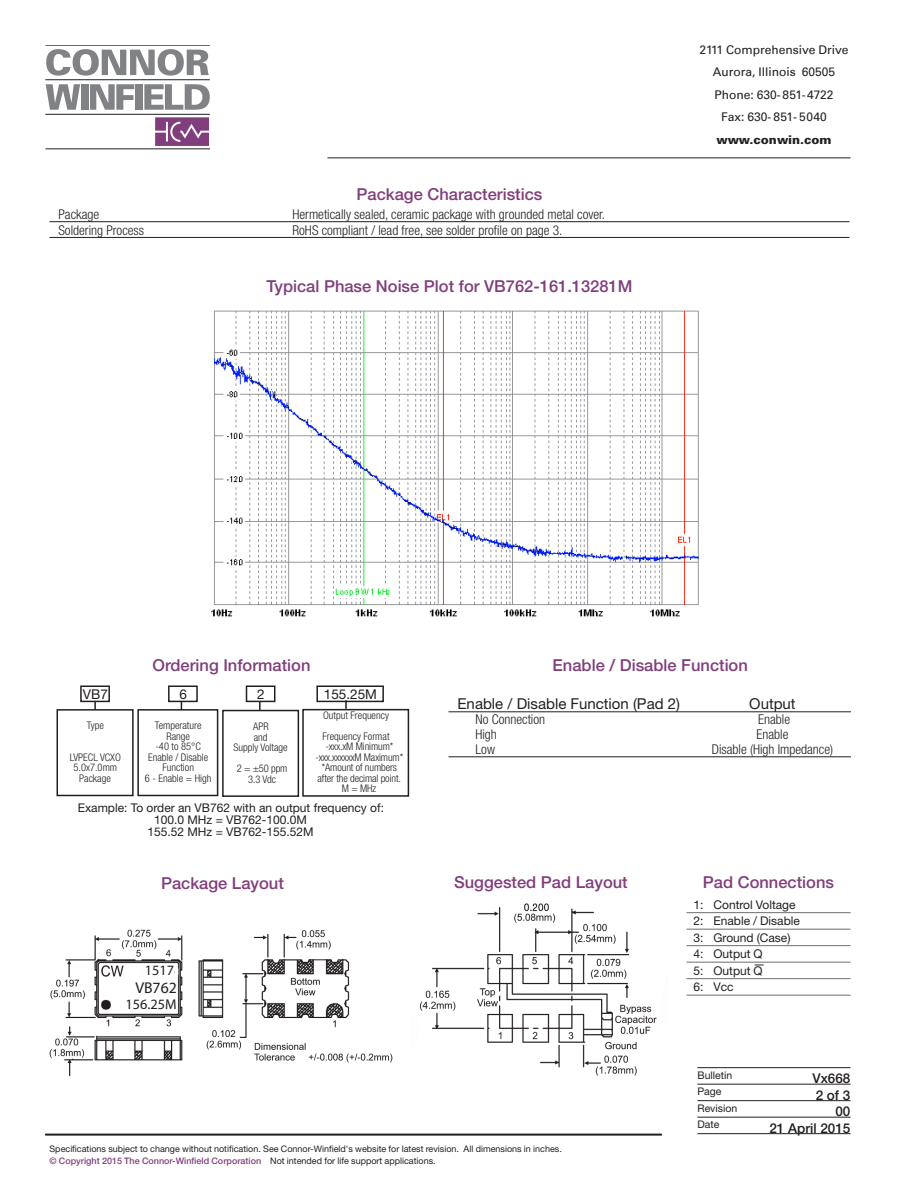
<style>
.page{position:relative;width:918px;height:1188px;background:#fff}
.page>*{position:absolute;margin:0;border:0;box-sizing:border-box;transform-origin:0 0}
.Subhead_2_Centered{font:500 16.5px "Helvetica Neue";color:#813e7c}
.t1{font:15.75px "Myriad";color:#231f20}
.Chart_head{font:15px "Helvetica Neue";color:#231f20}
.t2{font:14.25px "Myriad";color:#231f20}
.Chart{font:300 condensed 13.5px "Helvetica Neue";color:#231f20}
.ID_2{font:500 13.5px "Helvetica Neue";color:#231f20}
.Body_text_9_12{font:13.5px "Helvetica Neue";color:#231f20}
.Body_text_9_12-2{font:12px/12px "Helvetica Neue";color:#231f20;text-align:center}
.t3{font:12px "Univers";color:#231f20}
.Pin_Con__s{font:12px "Helvetica Neue";color:#231f20}
.t4{font:900 12px "Univers";color:#231f20}
.Body_text_9_12-3{font:300 condensed 10.5px/10.5px "Helvetica Neue";color:#231f20;text-align:center}
.ID_1{font:10.5px "Helvetica Neue";color:#231f20}
.Body_text_9_12-4{font:300 condensed 10.5px "Helvetica Neue";letter-spacing:-.02em;color:#231f20}
.Fine_print{font:9px/12px "Helvetica Neue";color:#231f20}
.s1{font-weight:500;color:#813e7c}
</style>
<div class="page">
<hr style="left:45px;top:1134px;width:617px;height:1px;background:#231f20">
<svg style="left:46px;top:49px;width:163px;height:27px"></svg>
<svg style="left:46px;top:84px;width:34px;height:26px"></svg>
<div style="left:81px;top:84px;width:7px;height:26px;background:#808285"></div>
<svg style="left:90px;top:84px;width:44px;height:26px"></svg>
<div style="left:136px;top:84px;width:7px;height:26px;background:#808285"></div>
<svg style="left:144px;top:84px;width:66px;height:26px"></svg>
<hr style="left:45px;top:45px;width:165px;height:1px;background:#231f20">
<hr style="left:45px;top:79px;width:165px;height:1px;background:#231f20">
<hr style="left:45px;top:114px;width:165px;height:1px;background:#231f20">
<svg style="left:155px;top:117px;width:54px;height:29px;background:#935a8f"></svg>
<hr style="left:46px;top:149px;width:164px;height:1px;background:#231f20">
<hr style="left:327px;top:158px;width:524px;height:1px;background:#231f20">
<hr style="left:45px;top:1135px;width:617px;height:1px;background:#231f20">
<img style="left:419px;top:903px;width:238px;height:173px">
<hr style="left:698px;top:1067px;width:152px;height:1px;background:#231f20">
<hr style="left:698px;top:1084px;width:152px;height:1px;background:#231f20">
<hr style="left:698px;top:1100px;width:152px;height:1px;background:#231f20">
<hr style="left:698px;top:1117px;width:152px;height:1px;background:#231f20">
<hr style="left:698px;top:1133px;width:152px;height:1px;background:#231f20">
<div style="left:57px;top:709px;width:77px;height:87px;border:2px solid #231f20"></div>
<div style="left:137px;top:709px;width:81px;height:87px;border:2px solid #231f20"></div>
<div style="left:222px;top:710px;width:77px;height:87px;border:2px solid #231f20"></div>
<div style="left:302px;top:709px;width:107px;height:88px;border:2px solid #231f20"></div>
<div style="left:80px;top:686px;width:30px;height:16px;border:2px solid #231f20"></div>
<div style="left:168px;top:686px;width:30px;height:16px;border:2px solid #231f20"></div>
<div style="left:246px;top:686px;width:29px;height:16px;border:2px solid #231f20"></div>
<div style="left:316px;top:686px;width:68px;height:16px;border:2px solid #231f20"></div>
<svg style="left:94px;top:701px;width:2px;height:9px"></svg>
<svg style="left:259px;top:701px;width:2px;height:9px"></svg>
<svg style="left:345px;top:700px;width:2px;height:9px"></svg>
<hr style="left:448px;top:712px;width:403px;height:1px;background:#231f20">
<hr style="left:448px;top:757px;width:403px;height:1px;background:#231f20">
<img style="left:49px;top:929px;width:344px;height:148px">
<svg style="left:144px;top:964px;width:32px;height:13px"></svg>
<div style="left:122px;top:997px;width:55px;height:14px;background:#fff"></div>
<svg style="left:309px;top:959px;width:21px;height:1px"></svg>
<hr style="left:50px;top:221px;width:800px;height:1px;background:#231f20">
<hr style="left:50px;top:237px;width:800px;height:1px;background:#231f20">
<img style="left:211px;top:310px;width:488px;height:307px">
<hr style="left:687px;top:912px;width:164px;height:1px;background:#6c6d70">
<hr style="left:687px;top:929px;width:164px;height:1px;background:#6c6d70">
<hr style="left:687px;top:945px;width:164px;height:1px;background:#6c6d70">
<hr style="left:687px;top:962px;width:164px;height:1px;background:#6c6d70">
<hr style="left:687px;top:978px;width:164px;height:1px;background:#6c6d70">
<hr style="left:687px;top:995px;width:164px;height:1px;background:#6c6d70">
<p class="Subhead_2_Centered" style="left:357px;top:185px;width:187px">Package Characteristics</p>
<p class="Chart" style="left:58px;top:206px;width:42px">Package</p>
<p class="Chart" style="left:292px;top:206px;width:314px">Hermetically sealed, ceramic package with grounded metal cover.</p>
<p class="Chart" style="left:58px;top:222px;width:87px">Soldering Process</p>
<p class="Chart" style="left:292px;top:222px;width:272px">RoHS compliant / lead free, see solder profile on page 3.</p>
<p class="Subhead_2_Centered" style="left:267px;top:276px;width:367px">Typical Phase Noise Plot for VB762-161.13281M</p>
<p class="t3" style="left:699px;top:42px;width:151px">2111 Comprehensive Drive</p>
<p class="t3" style="left:713px;top:65px;width:124px">Aurora, Illinois 60505</p>
<p class="t3" style="left:715px;top:87px;width:120px">Phone: 630-851-4722</p>
<p class="t3" style="left:721px;top:110px;width:107px">Fax: 630- 851- 5040</p>
<p class="t4" style="left:716px;top:132px;width:117px">www.conwin.com</p>
<p class="Subhead_2_Centered" style="left:152px;top:656px;width:160px">Ordering Information</p>
<p class="Body_text_9_12" style="left:83px;top:686px;width:27px">VB7</p>
<p class="Body_text_9_12" style="left:179px;top:686px;width:9px">6</p>
<p class="Body_text_9_12" style="left:257px;top:686px;width:9px">2</p>
<p class="Body_text_9_12" style="left:324px;top:686px;width:55px">155.25M</p>
<p class="Body_text_9_12-3" style="left:87px;top:720px;width:19px">Type</p>
<p class="Body_text_9_12-3" style="left:70px;top:752px;width:53px">LVPECL VCXO</p>
<p class="Body_text_9_12-3" style="left:74px;top:762px;width:45px">5.0x7.0mm<br>Package</p>
<p class="Body_text_9_12-3" style="left:155px;top:720px;width:48px">Temperature</p>
<p class="Body_text_9_12-3" style="left:166px;top:731px;width:25px">Range</p>
<p class="Body_text_9_12-3" style="left:156px;top:741px;width:47px">-40 to 85°C</p>
<p class="Body_text_9_12-3" style="left:148px;top:752px;width:62px">Enable / Disable</p>
<p class="Body_text_9_12-3" style="left:162px;top:762px;width:33px">Function</p>
<p class="Body_text_9_12-3" style="left:145px;top:773px;width:68px">6 - Enable = High</p>
<p class="Body_text_9_12-3" style="left:233px;top:721px;width:56px">APR<br>and<br>Supply Voltage</p>
<p class="Body_text_9_12-3" style="left:237px;top:763px;width:52px">2 = ±50 ppm</p>
<p class="Body_text_9_12-3" style="left:248px;top:774px;width:29px">3.3 Vdc</p>
<p class="Body_text_9_12-3" style="left:323px;top:710px;width:67px">Output Frequency</p>
<p class="Body_text_9_12-3" style="left:322px;top:731px;width:69px">Frequency Format</p>
<p class="Body_text_9_12-3" style="left:325px;top:741px;width:70px">-xxx.xM Minimum*</p>
<p class="Body_text_9_12-4" style="left:316px;top:751px;width:89px">-xxx.xxxxxxM Maximum*</p>
<p class="Body_text_9_12-3" style="left:318px;top:762px;width:85px">*Amount of numbers after the decimal point.<br>M = MHz</p>
<p class="Body_text_9_12-2" style="left:78px;top:802px;width:308px">Example: To order an VB762 with an output frequency of:<br>100.0 MHz = VB762-100.0M<br>155.52 MHz = VB762-155.52M</p>
<p class="Subhead_2_Centered" style="left:161px;top:873px;width:124px">Package Layout</p>
<p class="t2" style="left:145px;top:963px;width:31px">1517</p>
<p class="t2" style="left:126px;top:997px;width:53px">156.25M</p>
<p class="t1" style="left:135px;top:980px;width:43px">VB762</p>
<p class="Subhead_2_Centered" style="left:553px;top:655px;width:197px">Enable / Disable Function</p>
<p class="Chart_head" style="left:458px;top:695px;width:224px">Enable / Disable Function (Pad 2)</p>
<p class="Chart_head" style="left:749px;top:695px;width:48px">Output</p>
<p class="Chart" style="left:476px;top:711px;width:71px">No Connection</p>
<p class="Chart" style="left:758px;top:711px;width:34px">Enable</p>
<p class="Chart" style="left:476px;top:726px;width:23px">High</p>
<p class="Chart" style="left:756px;top:726px;width:34px">Enable</p>
<p class="Chart" style="left:476px;top:741px;width:21px">Low</p>
<p class="Chart" style="left:712px;top:741px;width:123px">Disable (High Impedance)</p>
<p class="Subhead_2_Centered" style="left:454px;top:872px;width:175px">Suggested Pad Layout</p>
<p class="Subhead_2_Centered" style="left:703px;top:872px;width:133px">Pad Connections</p>
<p class="Pin_Con__s" style="left:693px;top:897px;width:104px">1: Control Voltage</p>
<p class="Pin_Con__s" style="left:693px;top:914px;width:108px">2: Enable / Disable</p>
<p class="Pin_Con__s" style="left:693px;top:930px;width:99px">3: Ground (Case)</p>
<p class="Pin_Con__s" style="left:693px;top:947px;width:71px">4: Output Q</p>
<p class="Pin_Con__s" style="left:693px;top:963px;width:71px">5: Output Q</p>
<p class="Pin_Con__s" style="left:693px;top:980px;width:42px">6: Vcc</p>
<p class="ID_1" style="left:698px;top:1069px;width:36px">Bulletin</p>
<p class="ID_2" style="left:812px;top:1070px;width:40px">Vx668</p>
<p class="ID_1" style="left:698px;top:1085px;width:26px">Page</p>
<p class="ID_2" style="left:816px;top:1087px;width:36px">2 of 3</p>
<p class="ID_1" style="left:698px;top:1102px;width:41px">Revision</p>
<p class="ID_2" style="left:835px;top:1103px;width:17px">00</p>
<p class="ID_1" style="left:698px;top:1118px;width:23px">Date</p>
<p class="ID_2" style="left:769px;top:1120px;width:83px">21 April 2015</p>
<p class="Fine_print" style="left:50px;top:1143px;width:514px">Specifications subject to change without notification. See Connor-Winfield's website for latest revision. All dimensions in inches. <span class="s1">© Copyright 2015 The Connor-Winfield Corporation</span> Not intended for life support applications.</p>
</div>
